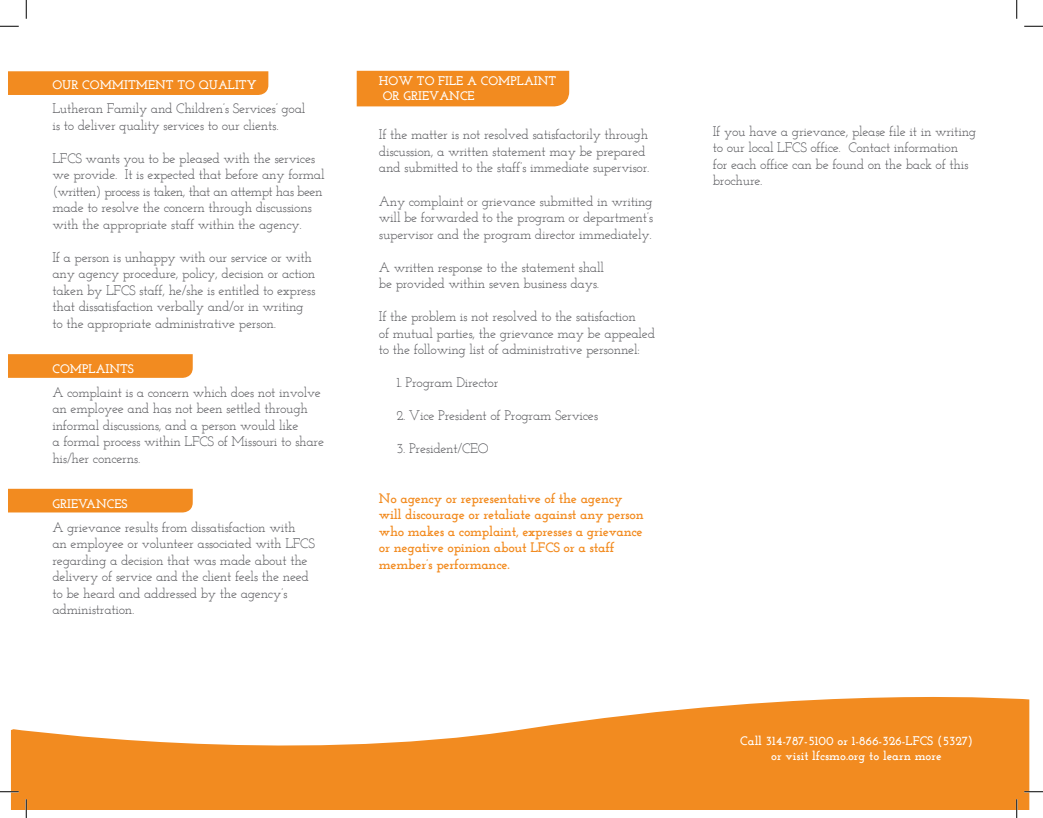
<style>
.page{position:relative;width:1043px;height:818px;background:#fff}
.page>*{position:absolute;margin:0;border:0;box-sizing:border-box;transform-origin:0 0}
.t1{font:13.75px/16.5px "Josefin Slab";letter-spacing:-.02em;color:#55565a}
.t2{font:700 13.75px/16.5px "Josefin Slab";letter-spacing:-.02em;color:#f28b20}
.t3{font:700 12.5px/15px "Josefin Slab";color:#fff}
</style>
<div class="page">
<svg style="left:8px;top:354px;width:185px;height:24px;background:#f28d24"></svg>
<div style="left:8px;top:71px;width:260px;height:24px;background:#f28b20"></div>
<div style="left:8px;top:488px;width:185px;height:24px;background:#f28b20"></div>
<div style="left:357px;top:71px;width:212px;height:35px;background:#f28b20"></div>
<svg style="left:11px;top:697px;width:1018px;height:112px;fill:#f28b20"></svg>
<svg style="left:0;top:25px;width:19px;height:2px"></svg>
<svg style="left:1024px;top:25px;width:18px;height:2px"></svg>
<svg style="left:0;top:790px;width:19px;height:2px"></svg>
<svg style="left:1024px;top:790px;width:18px;height:2px"></svg>
<svg style="left:25px;top:0;width:2px;height:19px"></svg>
<svg style="left:25px;top:799px;width:2px;height:19px"></svg>
<svg style="left:1016px;top:0;width:1px;height:19px"></svg>
<svg style="left:1015px;top:799px;width:2px;height:19px"></svg>
<p class="t3" style="left:52px;top:77px;width:206px">Our Commitment to Quality</p>
<p class="t1" style="left:52px;top:100px;width:254px">Lutheran Family and Children’s Services’ goal is to deliver quality services to our clients.</p>
<p class="t1" style="left:52px;top:150px;width:274px">LFCS wants you to be pleased with the services we provide. It is expected that before any formal (written) process is taken, that an attempt has been made to resolve the concern through discussions with the appropriate staff within the agency.</p>
<p class="t1" style="left:52px;top:249px;width:264px">If a person is unhappy with our service or with any agency procedure, policy, decision or action taken by LFCS staff, he/she is entitled to express that dissatisfaction verbally and/or in writing to the appropriate administrative person.</p>
<p class="t3" style="left:52px;top:361px;width:83px">Complaints</p>
<p class="t1" style="left:52px;top:384px;width:273px">A complaint is a concern which does not involve an employee and has not been settled through informal discussions, and a person would like<br>a formal process within LFCS of Missouri to share his/her concerns.</p>
<p class="t3" style="left:52px;top:496px;width:76px">Grievances</p>
<p class="t1" style="left:52px;top:519px;width:264px">A grievance results from dissatisfaction with<br>an employee or volunteer associated with LFCS regarding a decision that was made about the delivery of service and the client feels the need to be heard and addressed by the agency’s administration.</p>
<p class="t3" style="left:382px;top:74px;width:175px;text-indent:-4px">how to file a complaint or grievance</p>
<p class="t1" style="left:379px;top:126px;width:272px">If the matter is not resolved satisfactorily through discussion, a written statement may be prepared and submitted to the staff’s immediate supervisor.</p>
<p class="t1" style="left:379px;top:192px;width:276px;text-align:justify">Any complaint or grievance submitted in writing will be forwarded to the program or department’s supervisor and the program director immediately.</p>
<p class="t1" style="left:379px;top:258px;width:227px">A written response to the statement shall be provided within seven business days.</p>
<p class="t1" style="left:379px;top:308px;width:278px">If the problem is not resolved to the satisfaction<br>of mutual parties, the grievance may be appealed to the following list of administrative personnel:</p>
<p class="t1" style="left:396px;top:374px;width:103px">1. Program Director</p>
<p class="t1" style="left:396px;top:407px;width:203px">2. Vice President of Program Services</p>
<p class="t1" style="left:396px;top:440px;width:94px">3. President/CEO</p>
<p class="t2" style="left:379px;top:489px;width:266px">No agency or representative of the agency will discourage or retaliate against any person who makes a complaint, expresses a grievance or negative opinion about LFCS or a staff member’s performance.</p>
<p class="t1" style="left:713px;top:123px;width:265px">If you have a grievance, please file it in writing to our local LFCS office. Contact information for each office can be found on the back of this brochure.</p>
<p class="t3" style="left:740px;top:733px;width:234px;text-align:center">Call 314-787-5100 or 1-866-326-LFCS (5327) or visit lfcsmo.org to learn more</p>
</div>
